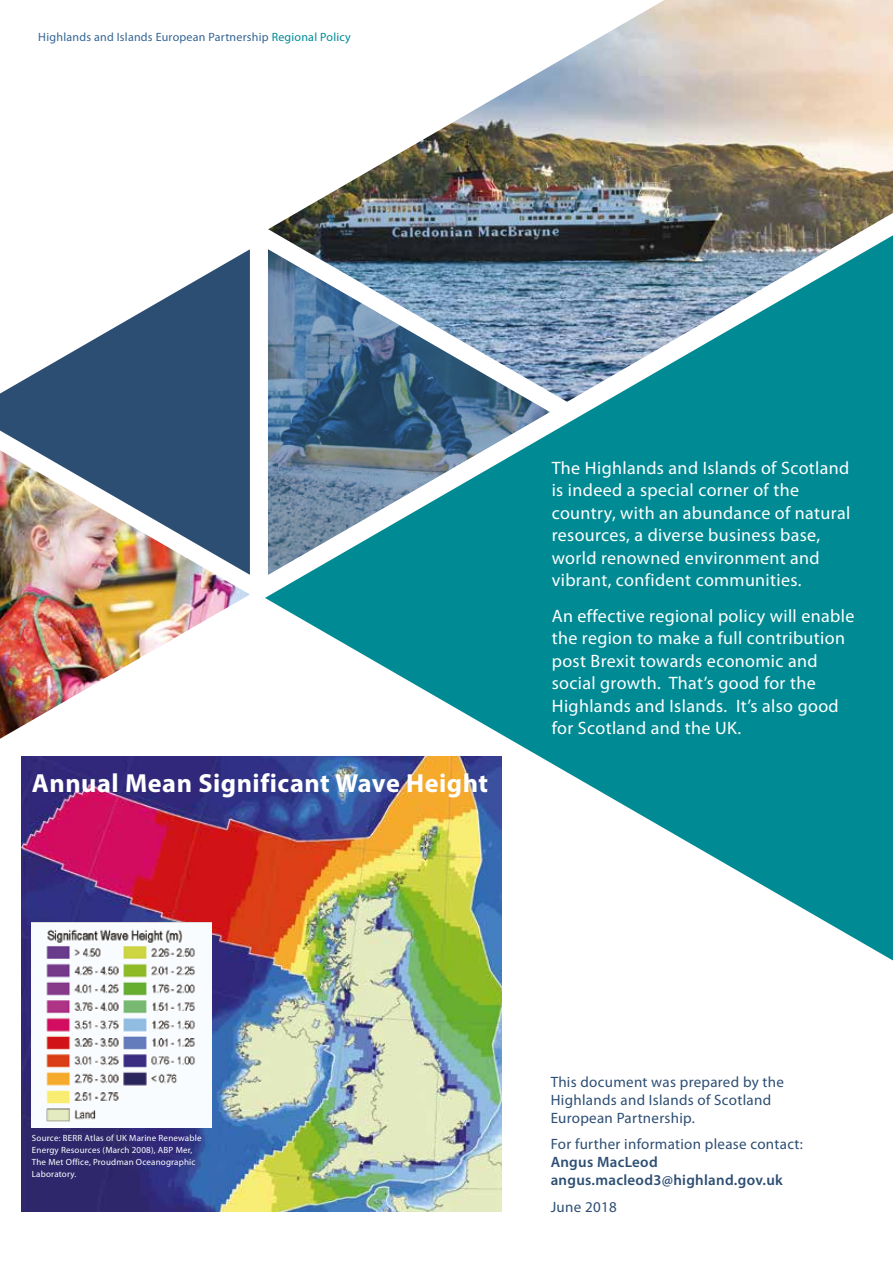
<style>
.page{position:relative;width:893px;height:1263px;background:#fff}
.page>*{position:absolute;margin:0;border:0;box-sizing:border-box;transform-origin:0 0}
.t1{font:700 26.25px "Myriad Pro";letter-spacing:.02em;color:#fff}
.t2{font:18px/22.5px "Myriad Pro";letter-spacing:.02em;color:#fff}
.t3{font:15px/18px "Myriad Pro";letter-spacing:.02em;color:#2d4e73}
.t4{font:600 15px/18px "Myriad Pro";letter-spacing:.02em;color:#2d4e73}
.t5{font:12px "Myriad Pro";letter-spacing:.02em;color:#336594}
.t6{font:9px/12px "Myriad Pro";letter-spacing:.02em;color:#fff}
.s1{color:#008b94}
</style>
<div class="page">
<img style="left:268px;top:0;width:625px;height:235px">
<img style="left:0;top:575px;width:250px;height:164px">
<svg style="left:0;top:249px;width:250px;height:326px;fill:#2d4e73"></svg>
<svg style="left:265px;top:235px;width:628px;height:725px;fill:#008b94"></svg>
<img style="left:268px;top:249px;width:282px;height:326px">
<img style="left:21px;top:756px;width:481px;height:456px">
<img style="left:32px;top:922px;width:180px;height:205px">
<p class="t5" style="left:38px;top:29px;width:314px">Highlands and Islands European Partnership <span class="s1">Regional Policy</span></p>
<h1 class="t1" style="left:32px;top:765px;width:458px">Annual Mean Significant Wave Height</h1>
<p class="t2" style="left:552px;top:456px;width:300px">The Highlands and Islands of Scotland is indeed a special corner of the country, with an abundance of natural resources, a diverse business base, world renowned environment and vibrant, confident communities.</p>
<p class="t2" style="left:552px;top:604px;width:304px">An effective regional policy will enable the region to make a full contribution post Brexit towards economic and social growth. That’s good for the Highlands and Islands. It’s also good for Scotland and the UK.</p>
<p class="t6" style="left:32px;top:1131px;width:171px">Source: BERR Atlas of UK Marine Renewable Energy Resources (March 2008), ABP Mer, The Met Office, Proudman Oceanographic Laboratory.</p>
<p class="t3" style="left:551px;top:1072px;width:235px">This document was prepared by the<br>Highlands and Islands of Scotland<br>European Partnership.</p>
<p class="t3" style="left:551px;top:1135px;width:254px">For further information please contact:</p>
<p class="t4" style="left:551px;top:1153px;width:234px">Angus MacLeod angus.macleod3@highland.gov.uk</p>
<p class="t3" style="left:551px;top:1197px;width:68px">June 2018</p>
</div>
